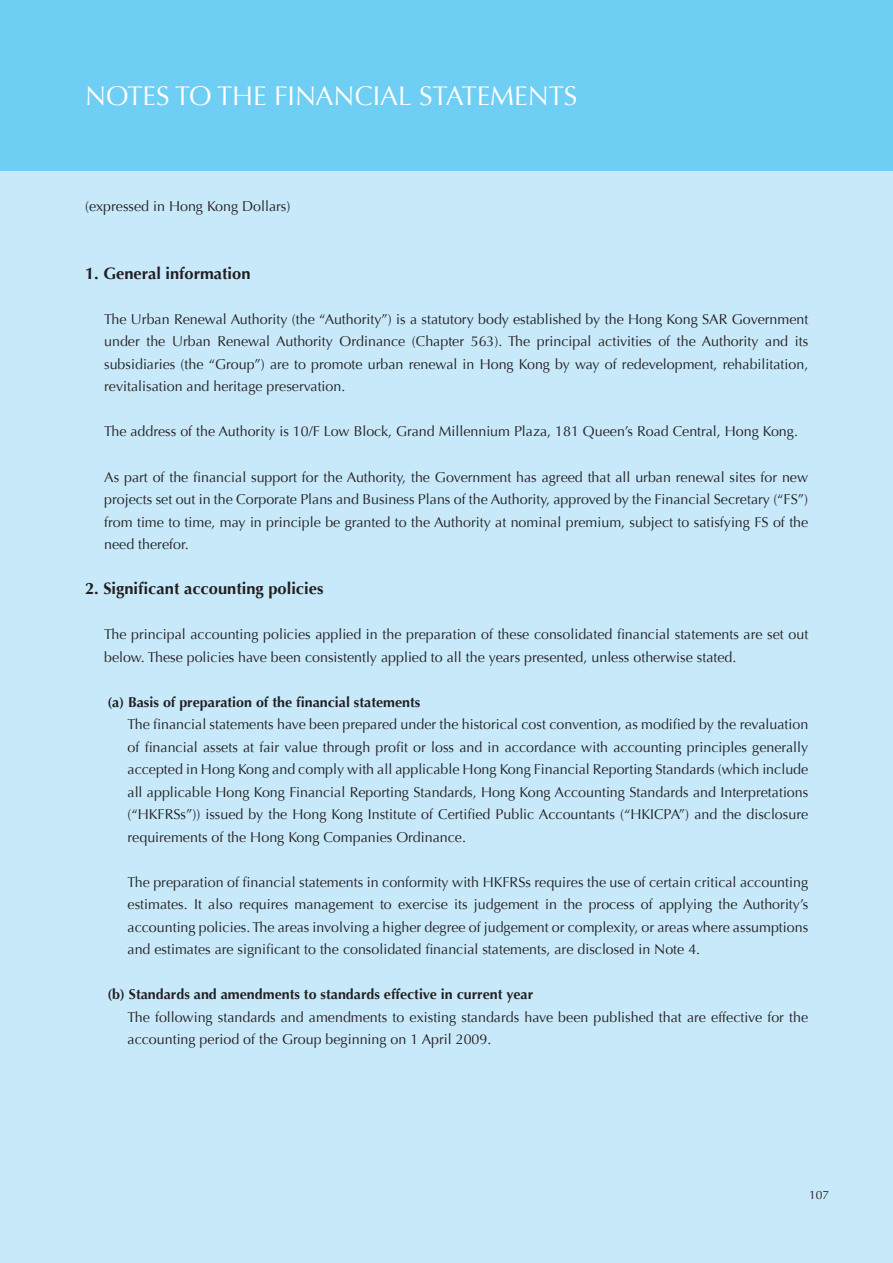
<style>
.page{position:relative;width:893px;height:1263px;background:#fff}
.page>*{position:absolute;margin:0;border:0;box-sizing:border-box;transform-origin:0 0}
.t1{font:27px "Optima";color:#fff}
.t2{font:700 16.5px "Optima";color:#231f20}
.t3{font:14.25px/22.5px "Optima";color:#231f20;text-align:justify}
.t4{font:700 14.25px "Optima";color:#231f20}
.t5{font:12px "Optima";color:#231f20}
</style>
<div class="page">
<div style="left:0;top:170px;width:893px;height:1093px;background:#c7e9fa"></div>
<div style="left:0;top:0;width:893px;height:170px;background:#6fcef4"></div>
<p class="t1" style="left:85px;top:80px;width:494px">NOTES TO THE FINANCIAL STATEMENTS</p>
<p class="t3" style="left:85px;top:196px;width:207px">(expressed in Hong Kong Dollars)</p>
<p class="t2" style="left:85px;top:264px;width:167px">1. General information</p>
<p class="t3" style="left:104px;top:308px;width:706px">The Urban Renewal Authority (the “Authority”) is a statutory body established by the Hong Kong SAR Government under the Urban Renewal Authority Ordinance (Chapter 563). The principal activities of the Authority and its subsidiaries (the “Group”) are to promote urban renewal in Hong Kong by way of redevelopment, rehabilitation, revitalisation and heritage preservation.</p>
<p class="t3" style="left:104px;top:421px;width:695px">The address of the Authority is 10/F Low Block, Grand Millennium Plaza, 181 Queen’s Road Central, Hong Kong.</p>
<p class="t3" style="left:104px;top:466px;width:706px">As part of the financial support for the Authority, the Government has agreed that all urban renewal sites for new projects set out in the Corporate Plans and Business Plans of the Authority, approved by the Financial Secretary (“FS”) from time to time, may in principle be granted to the Authority at nominal premium, subject to satisfying FS of the need therefor.</p>
<p class="t2" style="left:85px;top:579px;width:240px">2. Significant accounting policies</p>
<p class="t3" style="left:104px;top:623px;width:706px">The principal accounting policies applied in the preparation of these consolidated financial statements are set out below. These policies have been consistently applied to all the years presented, unless otherwise stated.</p>
<p class="t4" style="left:108px;top:693px;width:314px">(a) Basis of preparation of the financial statements</p>
<p class="t3" style="left:128px;top:713px;width:682px">The financial statements have been prepared under the historical cost convention, as modified by the revaluation of financial assets at fair value through profit or loss and in accordance with accounting principles generally accepted in Hong Kong and comply with all applicable Hong Kong Financial Reporting Standards (which include all applicable Hong Kong Financial Reporting Standards, Hong Kong Accounting Standards and Interpretations (“HKFRSs”)) issued by the Hong Kong Institute of Certified Public Accountants (“HKICPA”) and the disclosure requirements of the Hong Kong Companies Ordinance.</p>
<p class="t3" style="left:128px;top:871px;width:682px">The preparation of financial statements in conformity with HKFRSs requires the use of certain critical accounting estimates. It also requires management to exercise its judgement in the process of applying the Authority’s accounting policies. The areas involving a higher degree of judgement or complexity, or areas where assumptions and estimates are significant to the consolidated financial statements, are disclosed in Note 4.</p>
<p class="t4" style="left:108px;top:986px;width:427px">(b) Standards and amendments to standards effective in current year</p>
<p class="t3" style="left:128px;top:1006px;width:682px">The following standards and amendments to existing standards have been published that are effective for the accounting period of the Group beginning on 1 April 2009.</p>
<p class="t5" style="left:809px;top:1187px;width:22px">107</p>
</div>
